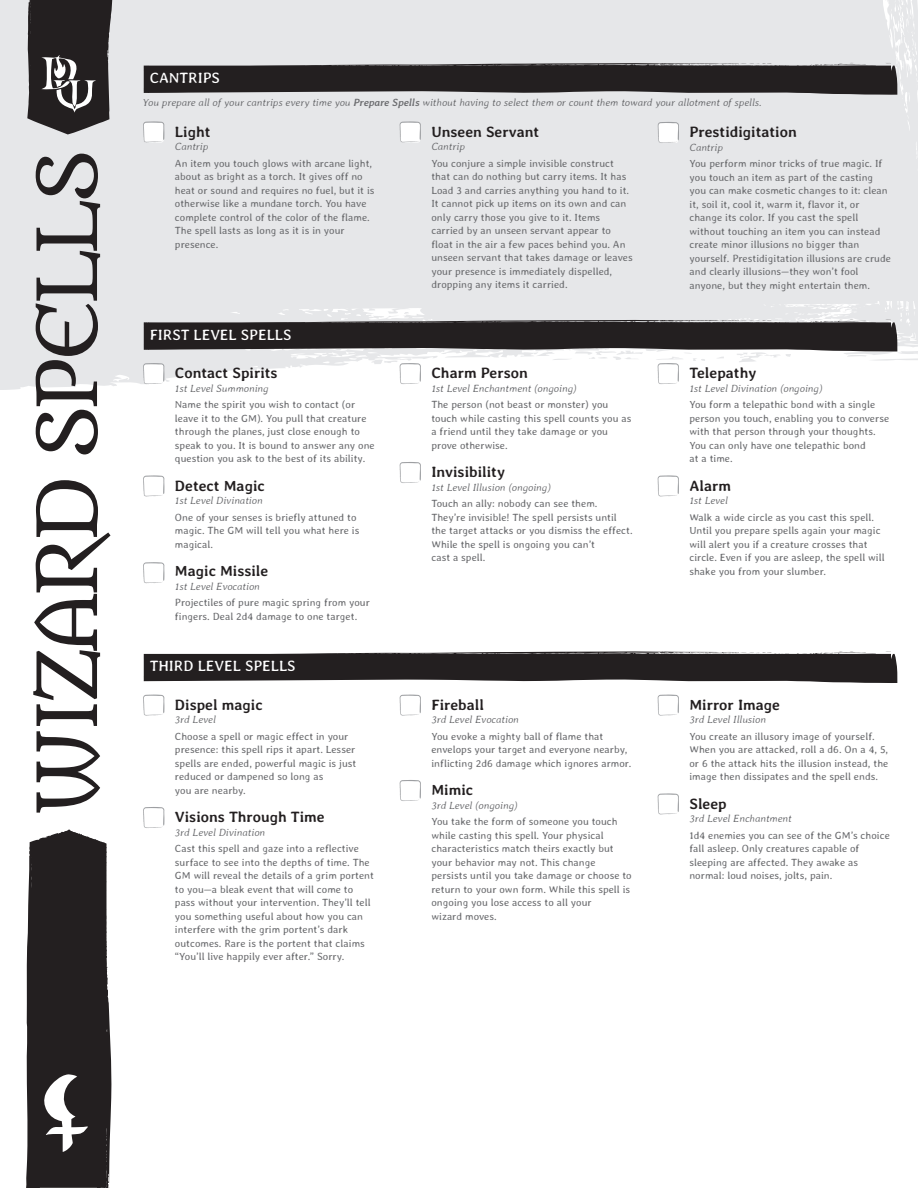
<style>
.page{position:relative;width:918px;height:1188px;background:#fff}
.page>*{position:absolute;margin:0;border:0;box-sizing:border-box;transform-origin:0 0}
.t1{font:81px "Metamorphous";letter-spacing:-.05em;color:#231f20}
.t2{font:700 15px "Averia Libre";color:#231f20}
.t3{font:15px "Averia Libre";color:#fff}
.t4{font:300 10.5px/13.5px "Averia Libre";color:#6c6d70}
.t5{font:italic 300 10.5px "Averia Libre";color:#6c6d70}
.s1{font-weight:700}
</style>
<div class="page">
<svg style="left:0;top:0;width:918px;height:390px;fill:#e6e7e9"></svg>
<div style="left:333px;top:0;width:585px;height:343px;background:#e6e7e9"></div>
<svg style="left:26px;top:830px;width:86px;height:358px;background:#3c393a"></svg>
<svg style="left:27px;top:0;width:86px;height:134px;background:#494647"></svg>
<svg style="left:657px;top:793px;width:22px;height:22px"></svg>
<svg style="left:657px;top:695px;width:22px;height:21px"></svg>
<svg style="left:399px;top:780px;width:22px;height:21px"></svg>
<svg style="left:399px;top:695px;width:22px;height:21px"></svg>
<svg style="left:143px;top:807px;width:21px;height:21px"></svg>
<svg style="left:143px;top:695px;width:21px;height:21px"></svg>
<svg style="left:144px;top:651px;width:753px;height:32px;background:#423e3f"></svg>
<svg style="left:657px;top:475px;width:22px;height:22px"></svg>
<svg style="left:657px;top:363px;width:22px;height:22px"></svg>
<svg style="left:399px;top:462px;width:22px;height:21px"></svg>
<svg style="left:399px;top:363px;width:22px;height:22px"></svg>
<svg style="left:143px;top:562px;width:21px;height:22px"></svg>
<svg style="left:143px;top:475px;width:21px;height:22px"></svg>
<svg style="left:143px;top:363px;width:21px;height:22px"></svg>
<svg style="left:144px;top:320px;width:753px;height:32px;background:#3f3c3d"></svg>
<svg style="left:658px;top:122px;width:21px;height:22px"></svg>
<svg style="left:399px;top:121px;width:22px;height:23px"></svg>
<svg style="left:143px;top:121px;width:21px;height:23px"></svg>
<svg style="left:144px;top:63px;width:753px;height:32px;background:#3e3b3c"></svg>
<h1 class="t1" style="left:19px;top:816px;width:668px;rotate:-90deg">WIZARD SPELLS</h1>
<h2 class="t3" style="left:150px;top:69px;width:72px">CANTRIPS</h2>
<p class="t5" style="left:143px;top:96px;width:621px">You prepare all of your cantrips every time you <span class="s1">Prepare Spells</span> without having to select them or count them toward your allotment of spells.</p>
<h2 class="t2" style="left:175px;top:123px;width:37px">Light</h2>
<p class="t5" style="left:175px;top:140px;width:35px">Cantrip</p>
<p class="t4" style="left:175px;top:156px;width:201px">An item you touch glows with arcane light, about as bright as a torch. It gives off no heat or sound and requires no fuel, but it is otherwise like a mundane torch. You have complete control of the color of the flame.<br>The spell lasts as long as it is in your presence.</p>
<h2 class="t3" style="left:150px;top:326px;width:143px">FIRST LEVEL SPELLS</h2>
<h2 class="t2" style="left:175px;top:364px;width:104px">Contact Spirits</h2>
<p class="t5" style="left:175px;top:382px;width:95px">1st Level Summoning</p>
<p class="t4" style="left:175px;top:398px;width:201px">Name the spirit you wish to contact (or leave it to the GM). You pull that creature through the planes, just close enough to speak to you. It is bound to answer any one question you ask to the best of its ability.</p>
<h2 class="t2" style="left:175px;top:477px;width:91px">Detect Magic</h2>
<p class="t5" style="left:175px;top:495px;width:89px">1st Level Divination</p>
<p class="t4" style="left:175px;top:510px;width:186px">One of your senses is briefly attuned to magic. The GM will tell you what here is magical.</p>
<h2 class="t2" style="left:175px;top:562px;width:95px">Magic Missile</h2>
<p class="t5" style="left:175px;top:580px;width:86px">1st Level Evocation</p>
<p class="t4" style="left:175px;top:596px;width:197px">Projectiles of pure magic spring from your fingers. Deal 2d4 damage to one target.</p>
<h2 class="t3" style="left:150px;top:658px;width:147px">THIRD LEVEL SPELLS</h2>
<h2 class="t2" style="left:175px;top:696px;width:89px">Dispel magic</h2>
<p class="t5" style="left:175px;top:714px;width:42px">3rd Level</p>
<p class="t4" style="left:175px;top:729px;width:183px">Choose a spell or magic effect in your presence: this spell rips it apart. Lesser spells are ended, powerful magic is just reduced or dampened so long as<br>you are nearby.</p>
<h2 class="t2" style="left:175px;top:808px;width:151px">Visions Through Time</h2>
<p class="t5" style="left:175px;top:826px;width:92px">3rd Level Divination</p>
<p class="t4" style="left:175px;top:842px;width:201px">Cast this spell and gaze into a reflective surface to see into the depths of time. The GM will reveal the details of a grim portent to you—a bleak event that will come to pass without your intervention. They’ll tell you something useful about how you can interfere with the grim portent’s dark outcomes. Rare is the portent that claims “You’ll live happily ever after.” Sorry.</p>
<h2 class="t2" style="left:431px;top:123px;width:109px">Unseen Servant</h2>
<p class="t5" style="left:431px;top:140px;width:35px">Cantrip</p>
<p class="t4" style="left:431px;top:156px;width:203px">You conjure a simple invisible construct that can do nothing but carry items. It has Load 3 and carries anything you hand to it.<br>It cannot pick up items on its own and can only carry those you give to it. Items carried by an unseen servant appear to float in the air a few paces behind you. An unseen servant that takes damage or leaves your presence is immediately dispelled, dropping any items it carried.</p>
<h2 class="t2" style="left:431px;top:364px;width:98px">Charm Person</h2>
<p class="t5" style="left:431px;top:382px;width:147px">1st Level Enchantment (ongoing)</p>
<p class="t4" style="left:431px;top:398px;width:201px">The person (not beast or monster) you touch while casting this spell counts you as a friend until they take damage or you prove otherwise.</p>
<h2 class="t2" style="left:431px;top:463px;width:75px">Invisibility</h2>
<p class="t5" style="left:431px;top:481px;width:121px">1st Level Illusion (ongoing)</p>
<p class="t4" style="left:431px;top:497px;width:203px">Touch an ally: nobody can see them.<br>They’re invisible! The spell persists until the target attacks or you dismiss the effect.<br>While the spell is ongoing you can’t<br>cast a spell.</p>
<h2 class="t2" style="left:431px;top:696px;width:54px">Fireball</h2>
<p class="t5" style="left:431px;top:714px;width:89px">3rd Level Evocation</p>
<p class="t4" style="left:431px;top:729px;width:201px">You evoke a mighty ball of flame that envelops your target and everyone nearby, inflicting 2d6 damage which ignores armor.</p>
<h2 class="t2" style="left:431px;top:781px;width:43px">Mimic</h2>
<p class="t5" style="left:431px;top:799px;width:88px">3rd Level (ongoing)</p>
<p class="t4" style="left:431px;top:815px;width:202px">You take the form of someone you touch while casting this spell. Your physical characteristics match theirs exactly but your behavior may not. This change persists until you take damage or choose to return to your own form. While this spell is ongoing you lose access to all your<br>wizard moves.</p>
<h2 class="t2" style="left:690px;top:123px;width:109px">Prestidigitation</h2>
<p class="t5" style="left:690px;top:141px;width:35px">Cantrip</p>
<p class="t4" style="left:690px;top:157px;width:203px">You perform minor tricks of true magic. If you touch an item as part of the casting you can make cosmetic changes to it: clean it, soil it, cool it, warm it, flavor it, or change its color. If you cast the spell without touching an item you can instead create minor illusions no bigger than yourself. Prestidigitation illusions are crude and clearly illusions—they won’t fool anyone, but they might entertain them.</p>
<h2 class="t2" style="left:689px;top:364px;width:68px">Telepathy</h2>
<p class="t5" style="left:689px;top:382px;width:135px">1st Level Divination (ongoing)</p>
<p class="t4" style="left:689px;top:398px;width:201px">You form a telepathic bond with a single person you touch, enabling you to converse with that person through your thoughts.<br>You can only have one telepathic bond<br>at a time.</p>
<h2 class="t2" style="left:689px;top:477px;width:43px">Alarm</h2>
<p class="t5" style="left:689px;top:495px;width:40px">1st Level</p>
<p class="t4" style="left:689px;top:510px;width:197px">Walk a wide circle as you cast this spell.<br>Until you prepare spells again your magic will alert you if a creature crosses that circle. Even if you are asleep, the spell will shake you from your slumber.</p>
<h2 class="t2" style="left:689px;top:696px;width:92px">Mirror Image</h2>
<p class="t5" style="left:689px;top:714px;width:78px">3rd Level Illusion</p>
<p class="t4" style="left:689px;top:729px;width:200px">You create an illusory image of yourself.<br>When you are attacked, roll a d6. On a 4, 5, or 6 the attack hits the illusion instead, the image then dissipates and the spell ends.</p>
<h2 class="t2" style="left:689px;top:795px;width:39px">Sleep</h2>
<p class="t5" style="left:689px;top:813px;width:104px">3rd Level Enchantment</p>
<p class="t4" style="left:689px;top:828px;width:202px">1d4 enemies you can see of the GM’s choice fall asleep. Only creatures capable of sleeping are affected. They awake as normal: loud noises, jolts, pain.</p>
</div>
